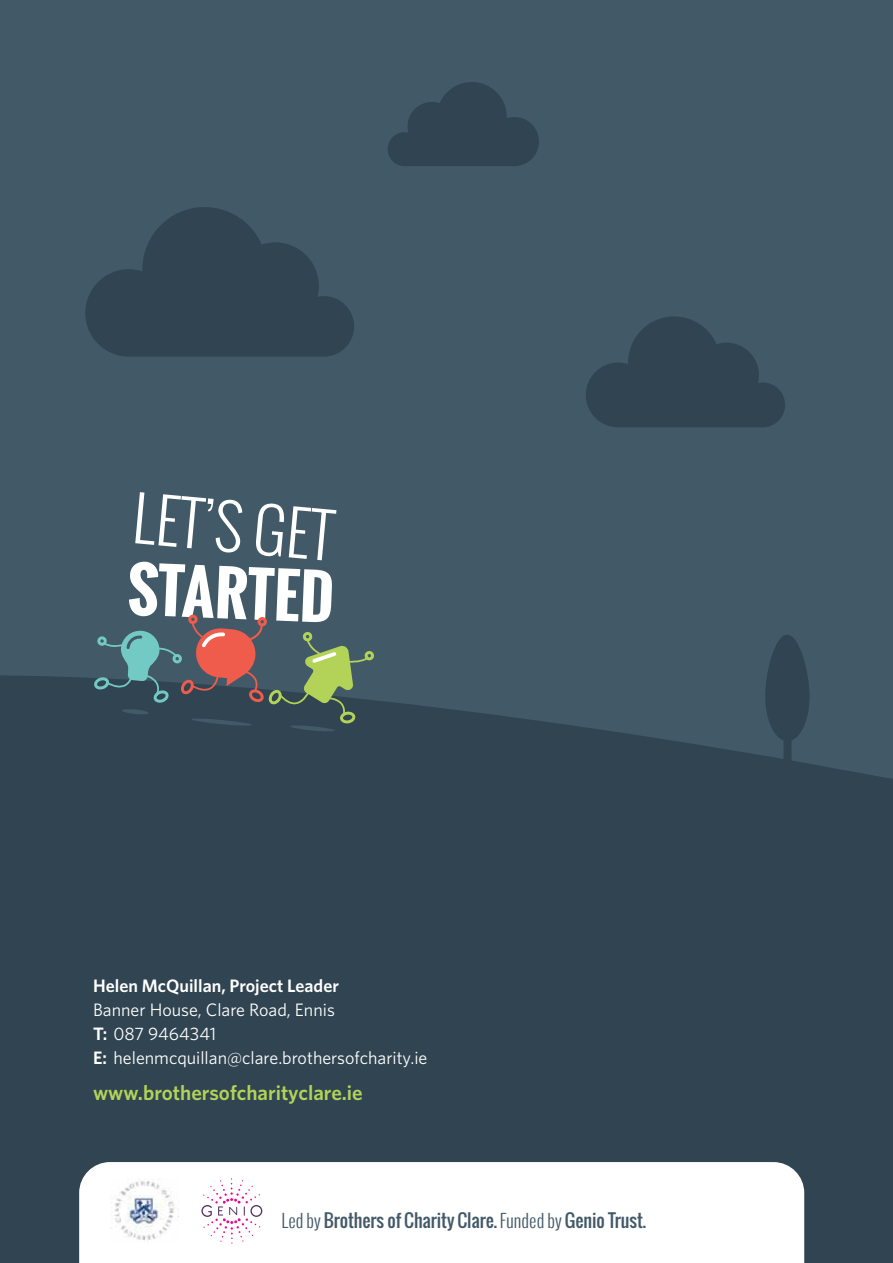
<style>
.page{position:relative;width:893px;height:1263px;background:#425968}
.page>*{position:absolute;margin:0;border:0;box-sizing:border-box;transform-origin:0 0}
.t1{font:600 21px "Whitney HTF";color:#b2d358}
.t2{font:18px/24px "Whitney HTF";color:#fff}
.t3{font:18px "Oswald";color:#425968}
.t4{font:600 18px "Whitney HTF";color:#fff}
.s1{font-weight:600}
.s2{font-weight:300}
</style>
<div class="page">
<div style="left:0;top:675px;width:893px;height:588px;background:#304451"></div>
<svg style="left:93px;top:492px;width:281px;height:240px"></svg>
<div style="left:79px;top:1162px;width:725px;height:101px;background:#fff"></div>
<img style="left:110px;top:1178px;width:68px;height:63px">
<svg style="left:201px;top:1178px;width:61px;height:65px;background:#f8ebf3"></svg>
<svg style="left:765px;top:635px;width:45px;height:127px"></svg>
<svg style="left:586px;top:316px;width:199px;height:111px"></svg>
<svg style="left:85px;top:207px;width:269px;height:150px"></svg>
<svg style="left:388px;top:82px;width:151px;height:84px"></svg>
<p class="t4" style="left:93px;top:975px;width:247px">Helen McQuillan, Project Leader</p>
<p class="t2" style="left:93px;top:998px;width:336px">Banner House, Clare Road, Ennis<br><span class="s1">T:</span> 087 9464341<br><span class="s1">E:</span> helenmcquillan@clare.brothersofcharity.ie</p>
<p class="t1" style="left:93px;top:1080px;width:271px">www.brothersofcharityclare.ie</p>
<p class="t3" style="left:281px;top:1207px;width:366px"><span class="s2">Led by</span> Brothers of Charity Clare. <span class="s2">Funded by</span> Genio Trust.</p>
</div>
